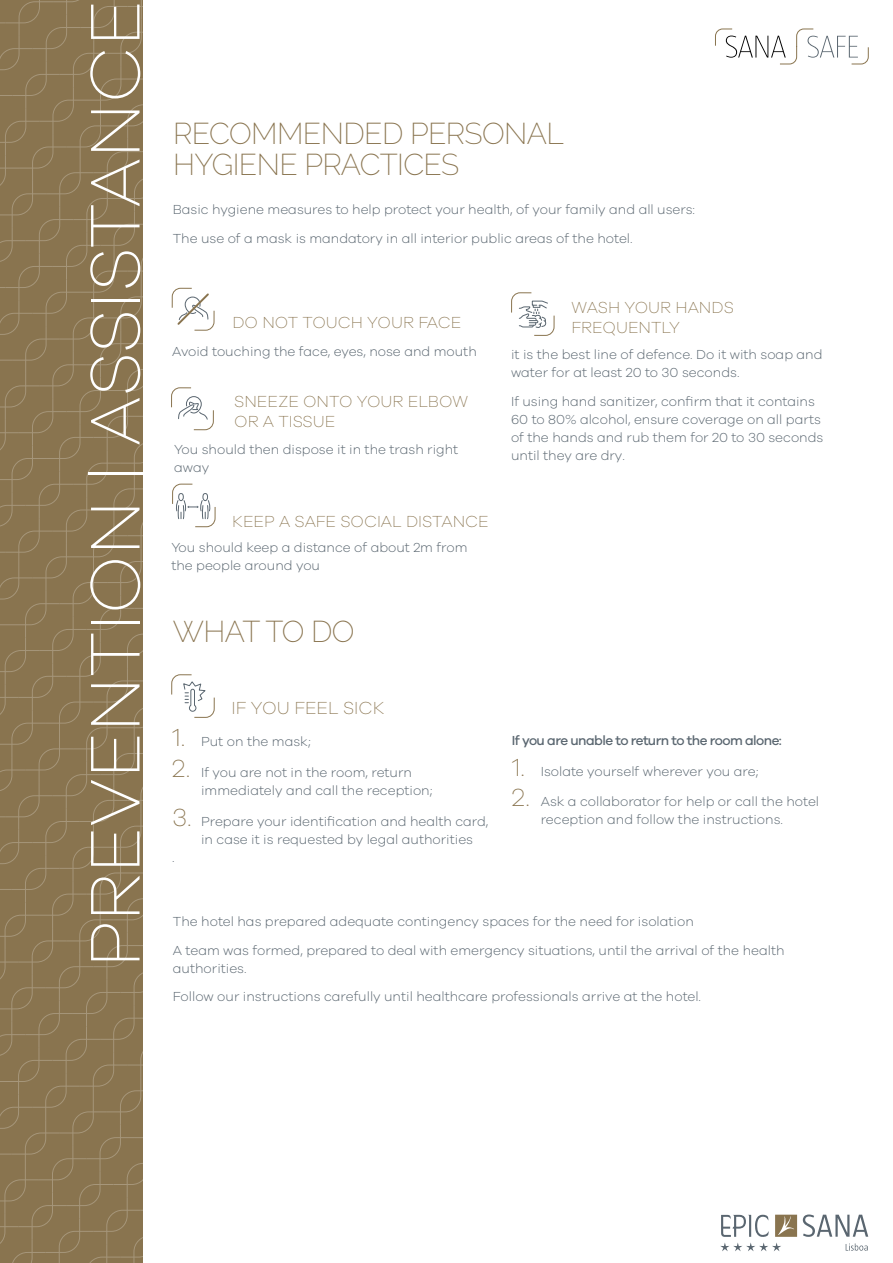
<style>
.page{position:relative;width:893px;height:1263px;background:#fff}
.page>*{position:absolute;margin:0;border:0;box-sizing:border-box;transform-origin:0 0}
.t1{font:200 72.3px "Galano Grotesque";color:#fff}
.t2{font:200 30px/30.6px "Raleway";letter-spacing:-.02em;color:#89744f}
.t3{font:200 18px "Galano Grotesque";color:#89744f}
.t4{font:200 16.5px/19.8px "Galano Grotesque";color:#89744f}
.t5{font:300 13.5px/18px "Galano Grotesque";color:#5a6670}
.t6{font:500 13.5px "Galano Grotesque";letter-spacing:-.04em;color:#5a6670}
.s1{font-weight:200;font-size:25.5px;color:#89744f}
</style>
<div class="page">
<svg style="left:0;top:0;width:142px;height:1263px;background:#8a7651"></svg>
<svg style="left:715px;top:28px;width:154px;height:37px"></svg>
<svg style="left:172px;top:483px;width:44px;height:45px"></svg>
<svg style="left:511px;top:292px;width:44px;height:44px"></svg>
<svg style="left:171px;top:674px;width:44px;height:44px"></svg>
<svg style="left:171px;top:387px;width:43px;height:44px"></svg>
<svg style="left:171px;top:287px;width:44px;height:44px"></svg>
<svg style="left:720px;top:1215px;width:77px;height:36px"></svg>
<svg style="left:803px;top:1214px;width:65px;height:23px"></svg>
<svg style="left:846px;top:1243px;width:22px;height:8px"></svg>
<h1 class="t1" style="left:72px;top:968px;width:969px;rotate:-90deg">PREVENTION | ASSISTANCE</h1>
<h2 class="t2" style="left:173px;top:118px;width:392px">RECOMMENDED PERSONAL<br>HYGIENE PRACTICES</h2>
<p class="t5" style="left:173px;top:195px;width:524px;line-height:28.5px">Basic hygiene measures to help protect your health, of your family and all users:<br>The use of a mask is mandatory in all interior public areas of the hotel.</p>
<p class="t4" style="left:232px;top:312px;width:231px">DO NOT TOUCH YOUR FACE</p>
<p class="t5" style="left:172px;top:342px;width:306px">Avoid touching the face, eyes, nose and mouth</p>
<p class="t4" style="left:234px;top:391px;width:235px">SNEEZE ONTO YOUR ELBOW<br>OR A TISSUE</p>
<p class="t5" style="left:174px;top:440px;width:286px">You should then dispose it in the trash right away</p>
<p class="t4" style="left:232px;top:511px;width:258px">KEEP A SAFE SOCIAL DISTANCE</p>
<p class="t5" style="left:171px;top:538px;width:298px">You should keep a distance of about 2m from the people around you</p>
<h2 class="t2" style="left:173px;top:616px;width:183px">WHAT TO DO</h2>
<p class="t4" style="left:572px;top:297px;width:164px">WASH YOUR HANDS<br>FREQUENTLY</p>
<p class="t5" style="left:511px;top:345px;width:313px">it is the best line of defence. Do it with soap and water for at least 20 to 30 seconds.</p>
<p class="t5" style="left:511px;top:392px;width:314px">If using hand sanitizer, confirm that it contains 60 to 80% alcohol, ensure coverage on all parts of the hands and rub them for 20 to 30 seconds until they are dry.</p>
<h3 class="t3" style="left:231px;top:697px;width:155px">IF YOU FEEL SICK</h3>
<p class="t5" style="left:172px;top:732px;width:140px"><span class="s1">1.</span> Put on the mask;</p>
<p class="t5" style="left:201px;top:763px;width:233px;text-indent:-29px"><span class="s1">2.</span> If you are not in the room, return immediately and call the reception;</p>
<p class="t5" style="left:172px;top:812px;width:318px"><span class="s1">3.</span> Prepare your identification and health card,</p>
<p class="t5" style="left:201px;top:830px;width:273px">in case it is requested by legal authorities</p>
<p class="t5" style="left:172px;top:848px;width:4px">.</p>
<p class="t6" style="left:512px;top:732px;width:272px">If you are unable to return to the room alone:</p>
<p class="t5" style="left:512px;top:762px;width:248px"><span class="s1">1.</span> Isolate yourself wherever you are;</p>
<p class="t5" style="left:512px;top:792px;width:309px;text-align:center"><span class="s1">2.</span> Ask a collaborator for help or call the hotel reception and follow the instructions.</p>
<p class="t5" style="left:173px;top:907px;width:613px;line-height:28.5px">The hotel has prepared adequate contingency spaces for the need for isolation<br>A team was formed, prepared to deal with emergency situations, until the arrival of the health</p>
<p class="t5" style="left:173px;top:953px;width:530px;line-height:28.5px">authorities.<br>Follow our instructions carefully until healthcare professionals arrive at the hotel.</p>
</div>
